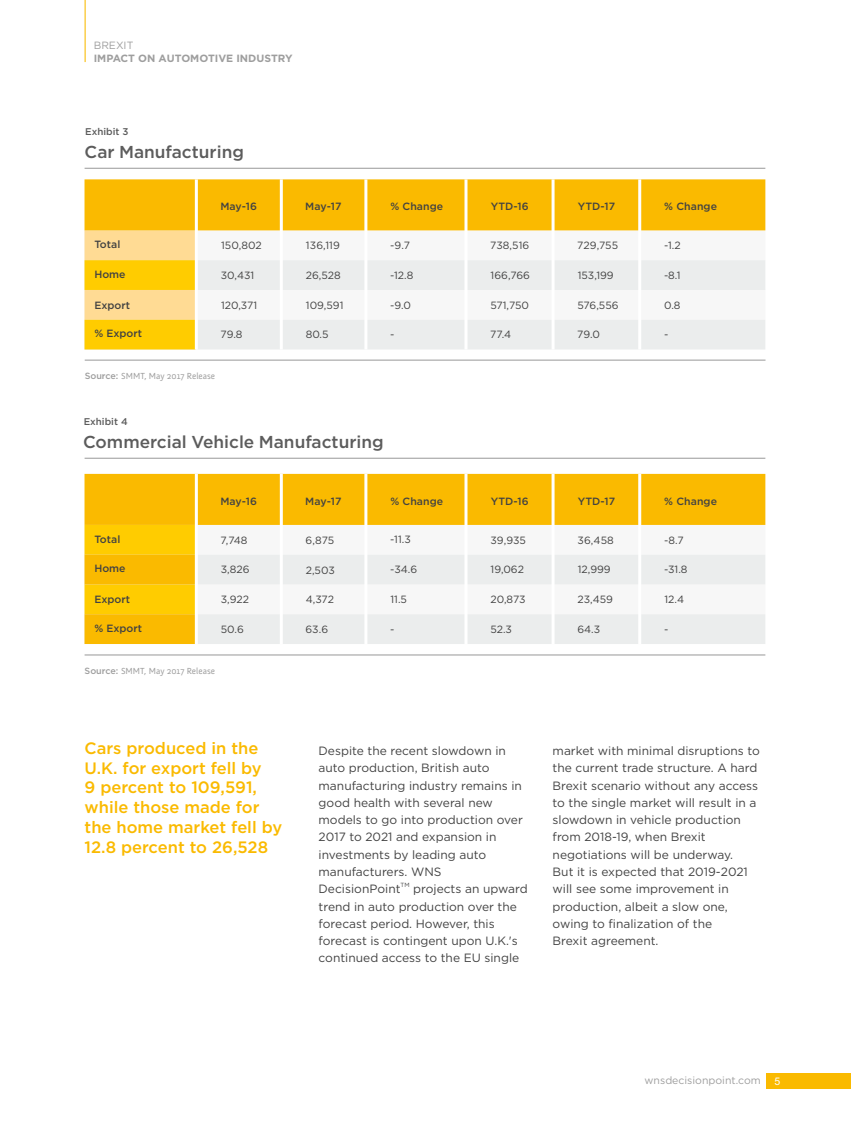
<style>
.page{position:relative;width:851px;height:1127px;background:#fff}
.page>*{position:absolute;margin:0;border:0;box-sizing:border-box;transform-origin:0 0}
.t1{font:500 17.25px "Gotham";color:#5c5c5c}
.t2{font:500 16.5px/19.8px "Gotham";color:#faba00}
.t3{font:12px/17.2px "Gotham";color:#424242}
.t4{font:10.5px "Gotham";color:#424242}
.t5{font:500 10.5px "Gotham";letter-spacing:.01em;color:#424242}
.t6{font:10.5px "Gotham";color:#9e9e9e}
.t7{font:700 10.5px "Gotham";color:#9e9e9e}
.t8{font:10.5px "Arial";color:#fff}
.t9{font:500 9.75px "Gotham";color:#5c5c5c}
.t10{font:9px "Anivers";color:#9e9e9e}
.t11{font:6px "Gotham";color:#424242}
.s1{font-family:"Gotham";font-weight:500}
</style>
<div class="page">
<hr style="left:85px;top:168px;width:680px;height:1px;background:#9e9e9e">
<hr style="left:85px;top:360px;width:680px;height:1px;background:#9e9e9e">
<hr style="left:85px;top:0;width:1px;height:62px;background:#faba00">
<div style="left:766px;top:1074px;width:84px;height:15px;background:#faba00"></div>
<svg style="left:84px;top:179px;width:681px;height:170px"></svg>
<hr style="left:280px;top:179px;width:3px;height:170px;background:#fff">
<hr style="left:364px;top:179px;width:3px;height:170px;background:#fff">
<hr style="left:464px;top:179px;width:3px;height:170px;background:#fff">
<hr style="left:551px;top:179px;width:3px;height:170px;background:#fff">
<hr style="left:638px;top:179px;width:3px;height:170px;background:#fff">
<hr style="left:195px;top:179px;width:3px;height:170px;background:#fff">
<hr style="left:85px;top:458px;width:680px;height:1px;background:#9e9e9e">
<hr style="left:85px;top:654px;width:680px;height:1px;background:#9e9e9e">
<svg style="left:84px;top:474px;width:681px;height:170px"></svg>
<hr style="left:280px;top:474px;width:3px;height:170px;background:#fff">
<hr style="left:364px;top:474px;width:3px;height:170px;background:#fff">
<hr style="left:464px;top:474px;width:3px;height:170px;background:#fff">
<hr style="left:551px;top:474px;width:3px;height:170px;background:#fff">
<hr style="left:638px;top:474px;width:3px;height:170px;background:#fff">
<hr style="left:195px;top:474px;width:3px;height:170px;background:#fff">
<p class="t6" style="left:94px;top:41px;width:41px">BREXIT</p>
<p class="t7" style="left:94px;top:53px;width:200px">IMPACT ON AUTOMOTIVE INDUSTRY</p>
<p class="t9" style="left:85px;top:127px;width:45px">Exhibit 3</p>
<h1 class="t1" style="left:85px;top:144px;width:161px">Car Manufacturing</h1>
<p class="t5" style="left:94px;top:240px;width:27px">Total</p>
<p class="t5" style="left:94px;top:270px;width:33px">Home</p>
<p class="t5" style="left:220px;top:202px;width:38px">May-16</p>
<p class="t5" style="left:305px;top:202px;width:38px">May-17</p>
<p class="t5" style="left:390px;top:202px;width:54px">% Change</p>
<p class="t5" style="left:490px;top:202px;width:39px">YTD-16</p>
<p class="t5" style="left:577px;top:202px;width:39px">YTD-17</p>
<p class="t4" style="left:221px;top:241px;width:42px">150,802</p>
<p class="t4" style="left:221px;top:270px;width:35px">30,431</p>
<p class="t4" style="left:306px;top:241px;width:35px">136,119</p>
<p class="t4" style="left:390px;top:240px;width:21px">-9.7</p>
<p class="t4" style="left:490px;top:241px;width:41px">738,516</p>
<p class="t4" style="left:577px;top:241px;width:42px">729,755</p>
<p class="t4" style="left:306px;top:270px;width:36px">26,528</p>
<p class="t4" style="left:390px;top:270px;width:25px">-12.8</p>
<p class="t4" style="left:490px;top:270px;width:41px">166,766</p>
<p class="t4" style="left:577px;top:270px;width:37px">153,199</p>
<p class="t5" style="left:94px;top:300px;width:37px">Export</p>
<p class="t4" style="left:221px;top:300px;width:38px">120,371</p>
<p class="t4" style="left:306px;top:300px;width:39px">109,591</p>
<p class="t4" style="left:390px;top:300px;width:22px">-9.0</p>
<p class="t4" style="left:490px;top:300px;width:40px">571,750</p>
<p class="t4" style="left:577px;top:300px;width:43px">576,556</p>
<p class="t5" style="left:664px;top:202px;width:54px">% Change</p>
<p class="t4" style="left:664px;top:241px;width:18px">-1.2</p>
<p class="t4" style="left:664px;top:270px;width:18px">-8.1</p>
<p class="t4" style="left:664px;top:300px;width:18px">0.8</p>
<p class="t5" style="left:94px;top:329px;width:49px">% Export</p>
<p class="t4" style="left:220px;top:330px;width:23px">79.8</p>
<p class="t10" style="left:85px;top:372px;width:132px"><span class="s1">Source:</span> SMMT, May 2017 Release</p>
<p class="t4" style="left:306px;top:330px;width:24px">80.5</p>
<p class="t4" style="left:490px;top:330px;width:23px">77.4</p>
<p class="t4" style="left:577px;top:330px;width:24px">79.0</p>
<p class="t4" style="left:390px;top:330px;width:6px">-</p>
<p class="t4" style="left:664px;top:330px;width:6px">-</p>
<p class="t9" style="left:84px;top:417px;width:45px">Exhibit 4</p>
<h1 class="t1" style="left:83px;top:434px;width:302px">Commercial Vehicle Manufacturing</h1>
<p class="t5" style="left:220px;top:496px;width:38px">May-16</p>
<p class="t5" style="left:305px;top:496px;width:38px">May-17</p>
<p class="t5" style="left:390px;top:496px;width:54px">% Change</p>
<p class="t5" style="left:490px;top:496px;width:39px">YTD-16</p>
<p class="t5" style="left:577px;top:496px;width:39px">YTD-17</p>
<p class="t5" style="left:664px;top:496px;width:54px">% Change</p>
<p class="t5" style="left:94px;top:534px;width:27px">Total</p>
<p class="t5" style="left:94px;top:564px;width:33px">Home</p>
<p class="t5" style="left:94px;top:595px;width:37px">Export</p>
<p class="t4" style="left:220px;top:535px;width:28px">7,748</p>
<p class="t4" style="left:221px;top:565px;width:30px">3,826</p>
<p class="t4" style="left:221px;top:595px;width:30px">3,922</p>
<p class="t4" style="left:305px;top:535px;width:30px">6,875</p>
<p class="t4" style="left:306px;top:565px;width:31px">2,503</p>
<p class="t4" style="left:306px;top:595px;width:30px">4,372</p>
<p class="t4" style="left:390px;top:535px;width:22px">-11.3</p>
<p class="t4" style="left:390px;top:565px;width:29px">-34.6</p>
<p class="t4" style="left:390px;top:595px;width:18px">11.5</p>
<p class="t4" style="left:490px;top:535px;width:37px">39,935</p>
<p class="t4" style="left:490px;top:565px;width:35px">19,062</p>
<p class="t4" style="left:490px;top:595px;width:37px">20,873</p>
<p class="t4" style="left:577px;top:535px;width:38px">36,458</p>
<p class="t4" style="left:577px;top:565px;width:35px">12,999</p>
<p class="t4" style="left:577px;top:595px;width:37px">23,459</p>
<p class="t4" style="left:664px;top:535px;width:21px">-8.7</p>
<p class="t4" style="left:664px;top:565px;width:25px">-31.8</p>
<p class="t4" style="left:664px;top:595px;width:21px">12.4</p>
<p class="t5" style="left:94px;top:623px;width:49px">% Export</p>
<p class="t4" style="left:221px;top:624px;width:25px">50.6</p>
<p class="t4" style="left:305px;top:624px;width:24px">63.6</p>
<p class="t4" style="left:577px;top:624px;width:24px">64.3</p>
<p class="t4" style="left:490px;top:624px;width:23px">52.3</p>
<p class="t4" style="left:390px;top:624px;width:6px">-</p>
<p class="t4" style="left:664px;top:624px;width:6px">-</p>
<p class="t10" style="left:85px;top:667px;width:132px"><span class="s1">Source:</span> SMMT, May 2017 Release</p>
<h2 class="t2" style="left:85px;top:739px;width:199px">Cars produced in the<br>U.K. for export fell by<br>9 percent to 109,591, while those made for the home market fell by<br>12.8 percent to 26,528</h2>
<p class="t3" style="left:318px;top:743px;width:206px">Despite the recent slowdown in auto production, British auto manufacturing industry remains in good health with several new models to go into production over<br>2017 to 2021 and expansion in investments by leading auto manufacturers. WNS</p>
<p class="t11" style="left:400px;top:882px;width:11px">TM</p>
<p class="t3" style="left:318px;top:881px;width:211px">DecisionPoint projects an upward trend in auto production over the forecast period. However, this forecast is contingent upon U.K.'s continued access to the EU single</p>
<p class="t3" style="left:552px;top:743px;width:209px">market with minimal disruptions to the current trade structure. A hard<br>Brexit scenario without any access to the single market will result in a slowdown in vehicle production from 2018-19, when Brexit negotiations will be underway.<br>But it is expected that 2019-2021 will see some improvement in production, albeit a slow one, owing to finalization of the<br>Brexit agreement.</p>
<p class="t6" style="left:644px;top:1076px;width:118px">wnsdecisionpoint.com</p>
<p class="t8" style="left:774px;top:1077px;width:7px">5</p>
</div>
